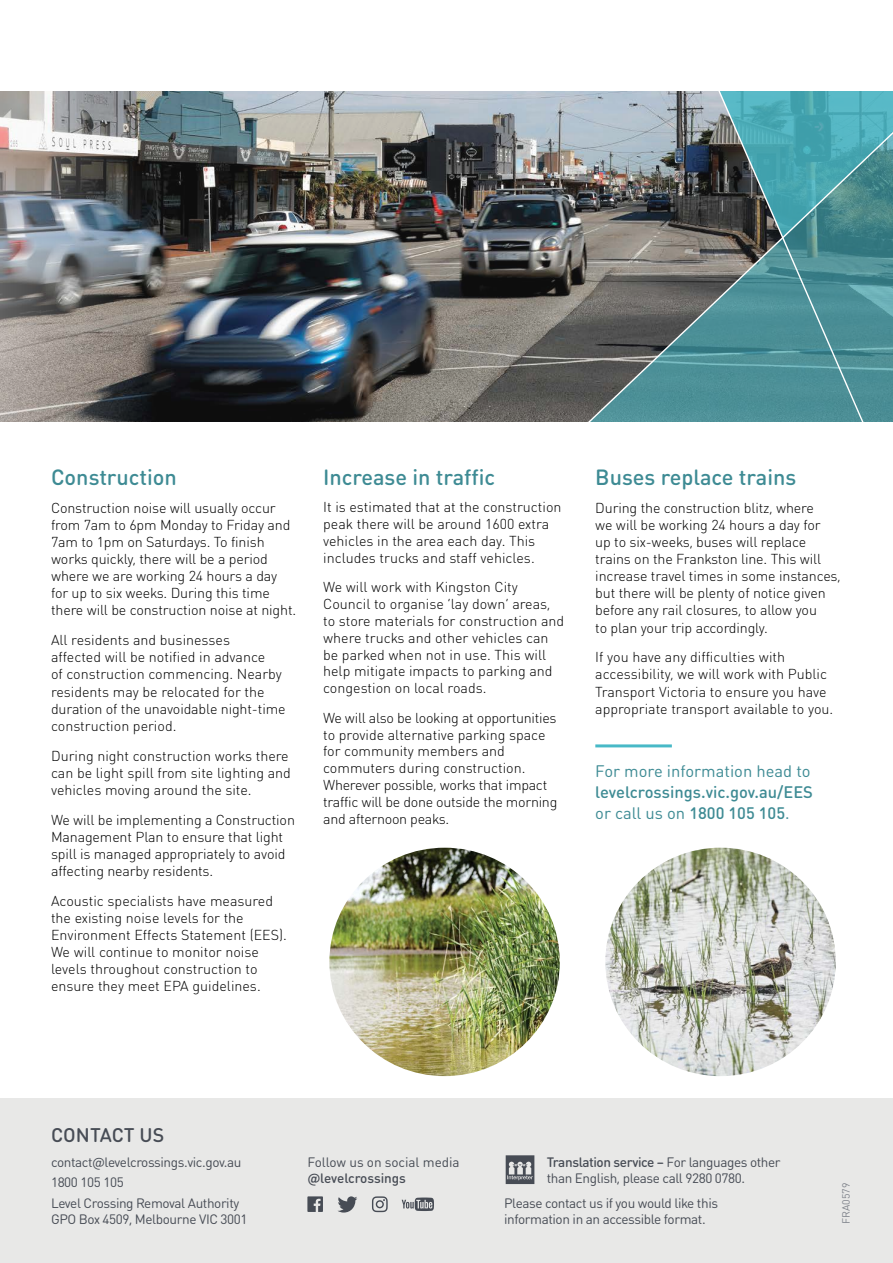
<style>
.page{position:relative;width:893px;height:1263px;background:#fff}
.page>*{position:absolute;margin:0;border:0;box-sizing:border-box;transform-origin:0 0}
.LX_H2{font:500 21.75px "DIN Round OT";color:#3e8b94}
.t1{font:500 19.5px "DIN Round OT";color:#474c55}
.LX_Pull_Quote{font:500 16.5px/21px "DIN Round OT";color:#3e8b94}
.LX_Body{font:300 14.25px/17.1px "DIN Round OT";letter-spacing:-.01em;color:#000}
.t2{font:13.5px/20.4px "DIN Round OT";letter-spacing:-.03em;color:#474c55}
.t3{font:13.5px "DIN Round OT";letter-spacing:-.005em;color:#474c55}
.t4{font:500 13.5px "DIN Round OT";letter-spacing:-.005em;color:#474c55}
.t5{font:10.5px "DIN Round OT";color:#81858d}
.s1{font-weight:400}
.s2{font-weight:500}
</style>
<div class="page">
<hr style="left:595px;top:744px;width:77px;height:3px;background:#48b9c7">
<img style="left:0;top:91px;width:354px;height:330px">
<img style="left:354px;top:91px;width:220px;height:330px">
<svg style="left:574px;top:91px;width:319px;height:330px;background:#5d878b"></svg>
<img style="left:606px;top:848px;width:229px;height:227px">
<img style="left:330px;top:848px;width:229px;height:227px">
<div style="left:0;top:1098px;width:893px;height:165px;background:#e8e8e7"></div>
<svg style="left:402px;top:1197px;width:32px;height:14px"></svg>
<svg style="left:337px;top:1196px;width:20px;height:16px"></svg>
<svg style="left:307px;top:1196px;width:16px;height:16px"></svg>
<svg style="left:372px;top:1196px;width:16px;height:16px"></svg>
<svg style="left:506px;top:1155px;width:28px;height:29px"></svg>
<h2 class="LX_H2" style="left:51px;top:463px;width:127px">Construction</h2>
<p class="LX_Body" style="left:51px;top:499px;width:247px">Construction noise will usually occur from 7am to 6pm Monday to Friday and 7am to 1pm on Saturdays. To finish works quickly, there will be a period where we are working 24 hours a day for up to six weeks. During this time there will be construction noise at night.</p>
<p class="LX_Body" style="left:51px;top:631px;width:236px">All residents and businesses<br>affected will be notified in advance<br>of construction commencing. Nearby residents may be relocated for the duration of the unavoidable night-time construction period.</p>
<p class="LX_Body" style="left:51px;top:747px;width:241px">During night construction works there can be light spill from site lighting and vehicles moving around the site.</p>
<p class="LX_Body" style="left:51px;top:811px;width:245px">We will be implementing a Construction Management Plan to ensure that light spill is managed appropriately to avoid affecting nearby residents.</p>
<p class="LX_Body" style="left:51px;top:892px;width:237px">Acoustic specialists have measured the existing noise levels for the Environment Effects Statement (EES).<br>We will continue to monitor noise levels throughout construction to ensure they meet EPA guidelines.</p>
<h2 class="LX_H2" style="left:323px;top:463px;width:173px">Increase in traffic</h2>
<p class="LX_Body" style="left:323px;top:499px;width:240px">It is estimated that at the construction peak there will be around 1600 extra vehicles in the area each day. This includes trucks and staff vehicles.</p>
<p class="LX_Body" style="left:323px;top:579px;width:243px">We will work with Kingston City Council to organise ‘lay down’ areas, to store materials for construction and where trucks and other vehicles can be parked when not in use. This will help mitigate impacts to parking and congestion on local roads.</p>
<p class="LX_Body" style="left:323px;top:709px;width:236px">We will also be looking at opportunities to provide alternative parking space for community members and commuters during construction.<br>Wherever possible, works that impact traffic will be done outside the morning and afternoon peaks.</p>
<h2 class="LX_H2" style="left:595px;top:463px;width:203px">Buses replace trains</h2>
<p class="LX_Body" style="left:595px;top:499px;width:247px">During the construction blitz, where<br>we will be working 24 hours a day for<br>up to six-weeks, buses will replace trains on the Frankston line. This will increase travel times in some instances, but there will be plenty of notice given before any rail closures, to allow you<br>to plan your trip accordingly.</p>
<p class="LX_Body" style="left:595px;top:648px;width:239px">If you have any difficulties with accessibility, we will work with Public Transport Victoria to ensure you have appropriate transport available to you.</p>
<p class="LX_Pull_Quote" style="left:595px;top:760px;width:219px"><span class="s1">For more information head to </span>levelcrossings.vic.gov.au/EES <span class="s1">or call us on</span> 1800 105 105<span class="s1">.</span></p>
<h2 class="t1" style="left:51px;top:1123px;width:115px">CONTACT US</h2>
<p class="t2" style="left:51px;top:1151px;width:192px">contact@levelcrossings.vic.gov.au<br>1800 105 105<br>Level Crossing Removal Authority</p>
<p class="t2" style="left:51px;top:1209px;width:198px">GPO Box 4509, Melbourne VIC 3001</p>
<p class="t3" style="left:307px;top:1153px;width:154px">Follow us on social media</p>
<p class="t4" style="left:307px;top:1169px;width:100px">@levelcrossings</p>
<p class="t2" style="left:547px;top:1154px;width:235px;line-height:16.2px"><span class="s2">Translation service –</span> For languages other than English, please call 9280 0780.</p>
<p class="t2" style="left:504px;top:1194px;width:215px;line-height:16.2px">Please contact us if you would like this information in an accessible format.</p>
<p class="t5" style="left:840px;top:1224px;width:43px;rotate:-90deg">FRA0579</p>
</div>
